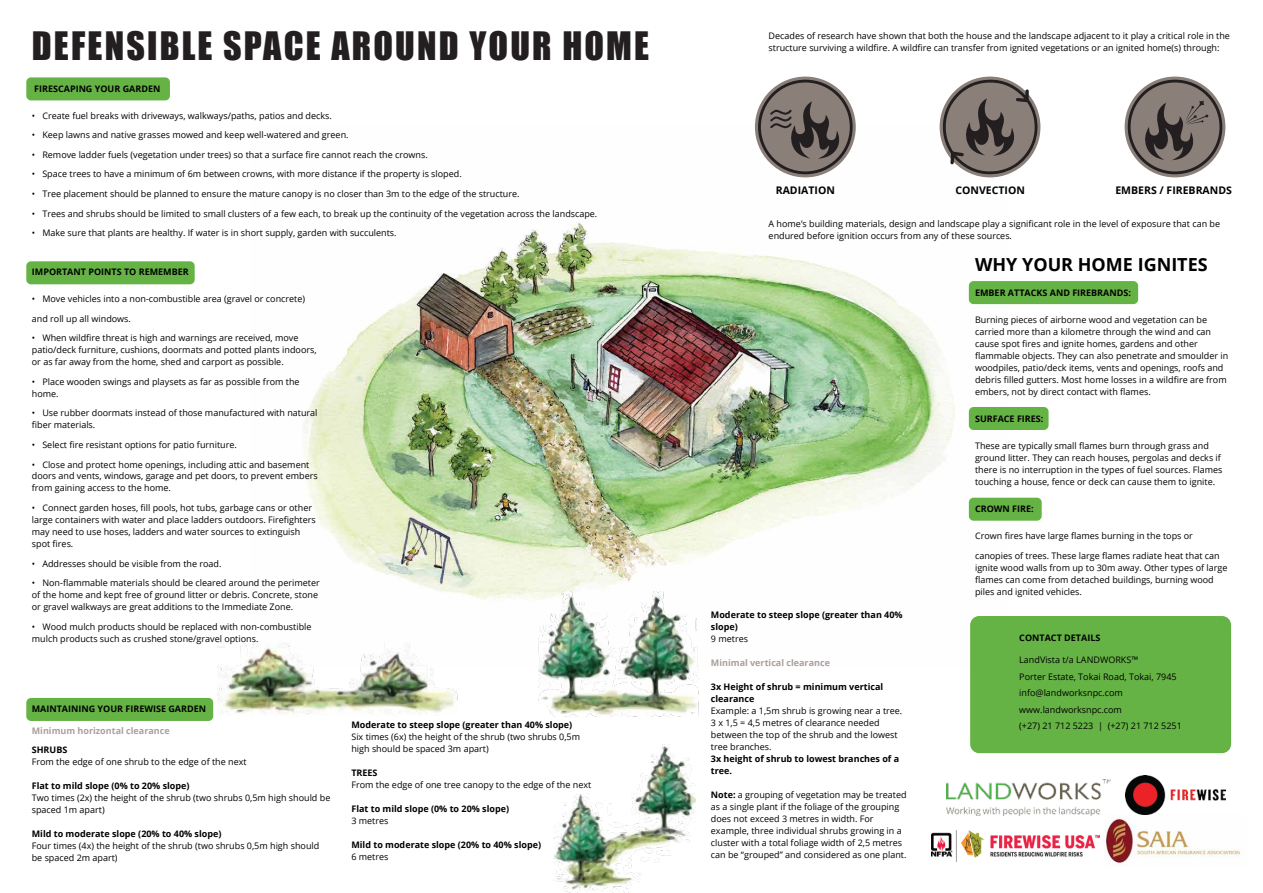
<style>
.page{position:relative;width:1263px;height:893px;background:#fff}
.page>*{position:absolute;margin:0;border:0;box-sizing:border-box;transform-origin:0 0}
.t1{font:36px "Impact";letter-spacing:.06em;color:#231f20}
.t2{font:700 18px "Open Sans";color:#010101}
.t3{font:700 10.5px "Open Sans";color:#010101}
.t4{font:9px/12px "Open Sans";color:#010101}
.t5{font:700 9px/12px "Open Sans";color:#010101}
.t6{font:700 9px "Open Sans";color:rgb(139 127 121/.75)}
.s1{font-weight:700}
</style>
<div class="page">
<img style="left:303px;top:127px;width:704px;height:495px">
<div style="left:26px;top:77px;width:144px;height:23px;background:#66b345;border-radius:5px"></div>
<div style="left:26px;top:261px;width:169px;height:23px;background:#66b345;border-radius:5px"></div>
<div style="left:26px;top:698px;width:187px;height:23px;background:#66b345;border-radius:5px"></div>
<img style="left:1105px;top:818px;width:136px;height:45px">
<svg style="left:1124px;top:77px;width:101px;height:100px"></svg>
<div style="left:969px;top:281px;width:169px;height:23px;background:#66b345;border-radius:5px"></div>
<div style="left:969px;top:407px;width:79px;height:23px;background:#66b345;border-radius:5px"></div>
<div style="left:969px;top:498px;width:73px;height:23px;background:#66b345;border-radius:5px"></div>
<div style="left:970px;top:616px;width:261px;height:137px;background:#66b345;border-radius:9px"></div>
<img style="left:1125px;top:775px;width:100px;height:40px">
<img style="left:946px;top:779px;width:164px;height:36px">
<svg style="left:1128px;top:80px;width:94px;height:94px;background:#837a77"></svg>
<img style="left:931px;top:831px;width:169px;height:30px">
<img style="left:217px;top:642px;width:240px;height:72px">
<img style="left:538px;top:591px;width:160px;height:126px">
<img style="left:553px;top:745px;width:143px;height:148px">
<div style="left:755px;top:77px;width:101px;height:100px;background:#8b7f79;border-radius:50%"></div>
<svg style="left:758px;top:80px;width:95px;height:94px"></svg>
<svg style="left:942px;top:78px;width:96px;height:99px"></svg>
<h1 class="t1" style="left:32px;top:18px;width:619px">DEFENSIBLE SPACE AROUND YOUR HOME</h1>
<p class="t5" style="left:34px;top:82px;width:128px">FIRESCAPING YOUR GARDEN</p>
<p class="t4" style="left:32px;top:109px;width:301px">• Create fuel breaks with driveways, walkways/paths, patios and decks.</p>
<p class="t4" style="left:32px;top:129px;width:318px">• Keep lawns and native grasses mowed and keep well-watered and green.</p>
<p class="t4" style="left:32px;top:148px;width:397px">• Remove ladder fuels (vegetation under trees) so that a surface fire cannot reach the crowns.</p>
<p class="t4" style="left:32px;top:168px;width:431px">• Space trees to have a minimum of 6m between crowns, with more distance if the property is sloped.</p>
<p class="t4" style="left:32px;top:187px;width:489px">• Tree placement should be planned to ensure the mature canopy is no closer than 3m to the edge of the structure.</p>
<p class="t4" style="left:32px;top:207px;width:567px">• Trees and shrubs should be limited to small clusters of a few each, to break up the continuity of the vegetation across the landscape.</p>
<p class="t4" style="left:32px;top:226px;width:366px">• Make sure that plants are healthy. If water is in short supply, garden with succulents.</p>
<p class="t5" style="left:32px;top:266px;width:158px">IMPORTANT POINTS TO REMEMBER</p>
<p class="t4" style="left:32px;top:289px;width:275px;line-height:19.5px">• Move vehicles into a non-combustible area (gravel or concrete) and roll up all windows.</p>
<p class="t4" style="left:32px;top:332px;width:286px">• When wildfire threat is high and warnings are received, move patio/deck furniture, cushions, doormats and potted plants indoors, or as far away from the home, shed and carport as possible.</p>
<p class="t4" style="left:32px;top:375px;width:269px">• Place wooden swings and playsets as far as possible from the home.</p>
<p class="t4" style="left:32px;top:407px;width:287px">• Use rubber doormats instead of those manufactured with natural fiber materials.</p>
<p class="t4" style="left:32px;top:438px;width:206px">• Select fire resistant options for patio furniture.</p>
<p class="t4" style="left:32px;top:458px;width:287px">• Close and protect home openings, including attic and basement doors and vents, windows, garage and pet doors, to prevent embers from gaining access to the home.</p>
<p class="t4" style="left:32px;top:501px;width:285px">• Connect garden hoses, fill pools, hot tubs, garbage cans or other large containers with water and place ladders outdoors. Firefighters may need to use hoses, ladders and water sources to extinguish spot fires.</p>
<p class="t4" style="left:32px;top:557px;width:191px">• Addresses should be visible from the road.</p>
<p class="t4" style="left:32px;top:576px;width:289px">• Non-flammable materials should be cleared around the perimeter of the home and kept free of ground litter or debris. Concrete, stone or gravel walkways are great additions to the Immediate Zone.</p>
<p class="t4" style="left:32px;top:620px;width:281px">• Wood mulch products should be replaced with non-combustible mulch products such as crushed stone/gravel options.</p>
<p class="t5" style="left:32px;top:703px;width:176px">MAINTAINING YOUR FIREWISE GARDEN</p>
<p class="t6" style="left:32px;top:724px;width:139px">Minimum horizontal clearance</p>
<p class="t5" style="left:32px;top:744px;width:37px">SHRUBS</p>
<p class="t4" style="left:32px;top:756px;width:216px">From the edge of one shrub to the edge of the next</p>
<p class="t5" style="left:32px;top:780px;width:159px">Flat to mild slope (0% to 20% slope)</p>
<p class="t4" style="left:32px;top:792px;width:300px">Two times (2x) the height of the shrub (two shrubs 0,5m high should be spaced 1m apart)</p>
<p class="t5" style="left:32px;top:828px;width:191px">Mild to moderate slope (20% to 40% slope)</p>
<p class="t4" style="left:32px;top:840px;width:289px">Four times (4x) the height of the shrub (two shrubs 0,5m high should be spaced 2m apart)</p>
<p class="t5" style="left:351px;top:719px;width:222px">Moderate to steep slope (greater than 40% slope)</p>
<p class="t4" style="left:351px;top:731px;width:230px">Six times (6x) the height of the shrub (two shrubs 0,5m high should be spaced 3m apart)</p>
<p class="t5" style="left:351px;top:767px;width:28px">TREES</p>
<p class="t4" style="left:351px;top:779px;width:241px">From the edge of one tree canopy to the edge of the next</p>
<p class="t5" style="left:351px;top:803px;width:159px">Flat to mild slope (0% to 20% slope)</p>
<p class="t4" style="left:351px;top:815px;width:39px">3 metres</p>
<p class="t5" style="left:351px;top:839px;width:191px">Mild to moderate slope (20% to 40% slope)</p>
<p class="t4" style="left:351px;top:851px;width:39px">6 metres</p>
<p class="t4" style="left:769px;top:29px;width:463px">Decades of research have shown that both the house and the landscape adjacent to it play a critical role in the structure surviving a wildfire. A wildfire can transfer from ignited vegetations or an ignited home(s) through:</p>
<p class="t3" style="left:776px;top:183px;width:61px">RADIATION</p>
<p class="t3" style="left:955px;top:183px;width:71px">CONVECTION</p>
<p class="t3" style="left:1115px;top:183px;width:118px">EMBERS / FIREBRANDS</p>
<p class="t4" style="left:769px;top:217px;width:453px">A home’s building materials, design and landscape play a significant role in the level of exposure that can be endured before ignition occurs from any of these sources.</p>
<p class="t5" style="left:711px;top:608px;width:193px">Moderate to steep slope (greater than 40% slope)</p>
<p class="t4" style="left:711px;top:632px;width:39px">9 metres</p>
<p class="t6" style="left:711px;top:656px;width:121px">Minimal vertical clearance</p>
<p class="t5" style="left:711px;top:680px;width:174px">3x Height of shrub = minimum vertical clearance</p>
<p class="t4" style="left:711px;top:704px;width:193px">Example: a 1,5m shrub is growing near a tree.<br>3 x 1,5 = 4,5 metres of clearance needed between the top of the shrub and the lowest tree branches.</p>
<p class="t5" style="left:711px;top:752px;width:190px">3x height of shrub to lowest branches of a tree.</p>
<p class="t4" style="left:711px;top:788px;width:197px"><span class="s1">Note:</span> a grouping of vegetation may be treated as a single plant if the foliage of the grouping does not exceed 3 metres in width. For example, three individual shrubs growing in a cluster with a total foliage width of 2,5 metres can be “grouped” and considered as one plant.</p>
<h2 class="t2" style="left:975px;top:251px;width:234px">WHY YOUR HOME IGNITES</h2>
<p class="t5" style="left:975px;top:287px;width:157px">EMBER ATTACKS AND FIREBRANDS:</p>
<p class="t4" style="left:975px;top:314px;width:255px">Burning pieces of airborne wood and vegetation can be carried more than a kilometre through the wind and can cause spot fires and ignite homes, gardens and other flammable objects. They can also penetrate and smoulder in woodpiles, patio/deck items, vents and openings, roofs and debris filled gutters. Most home losses in a wildfire are from embers, not by direct contact with flames.</p>
<p class="t5" style="left:975px;top:413px;width:70px">SURFACE FIRES:</p>
<p class="t4" style="left:975px;top:440px;width:249px">These are typically small flames burn through grass and ground litter. They can reach houses, pergolas and decks if there is no interruption in the types of fuel sources. Flames touching a house, fence or deck can cause them to ignite.</p>
<p class="t5" style="left:975px;top:503px;width:60px">CROWN FIRE:</p>
<p class="t4" style="left:975px;top:526px;width:246px;line-height:19.5px">Crown fires have large flames burning in the tops or canopies of trees. These large flames radiate heat that can</p>
<p class="t4" style="left:975px;top:561px;width:254px">ignite wood walls from up to 30m away. Other types of large flames can come from detached buildings, burning wood piles and ignited vehicles.</p>
<p class="t5" style="left:1019px;top:632px;width:83px">CONTACT DETAILS</p>
<p class="t4" style="left:1019px;top:651px;width:164px;line-height:16.5px">LandVista t/a LANDWORKS™<br>Porter Estate, Tokai Road, Tokai, 7945 info@landworksnpc.com www.landworksnpc.com<br>(+27) 21 712 5223 | (+27) 21 712 5251</p>
</div>
